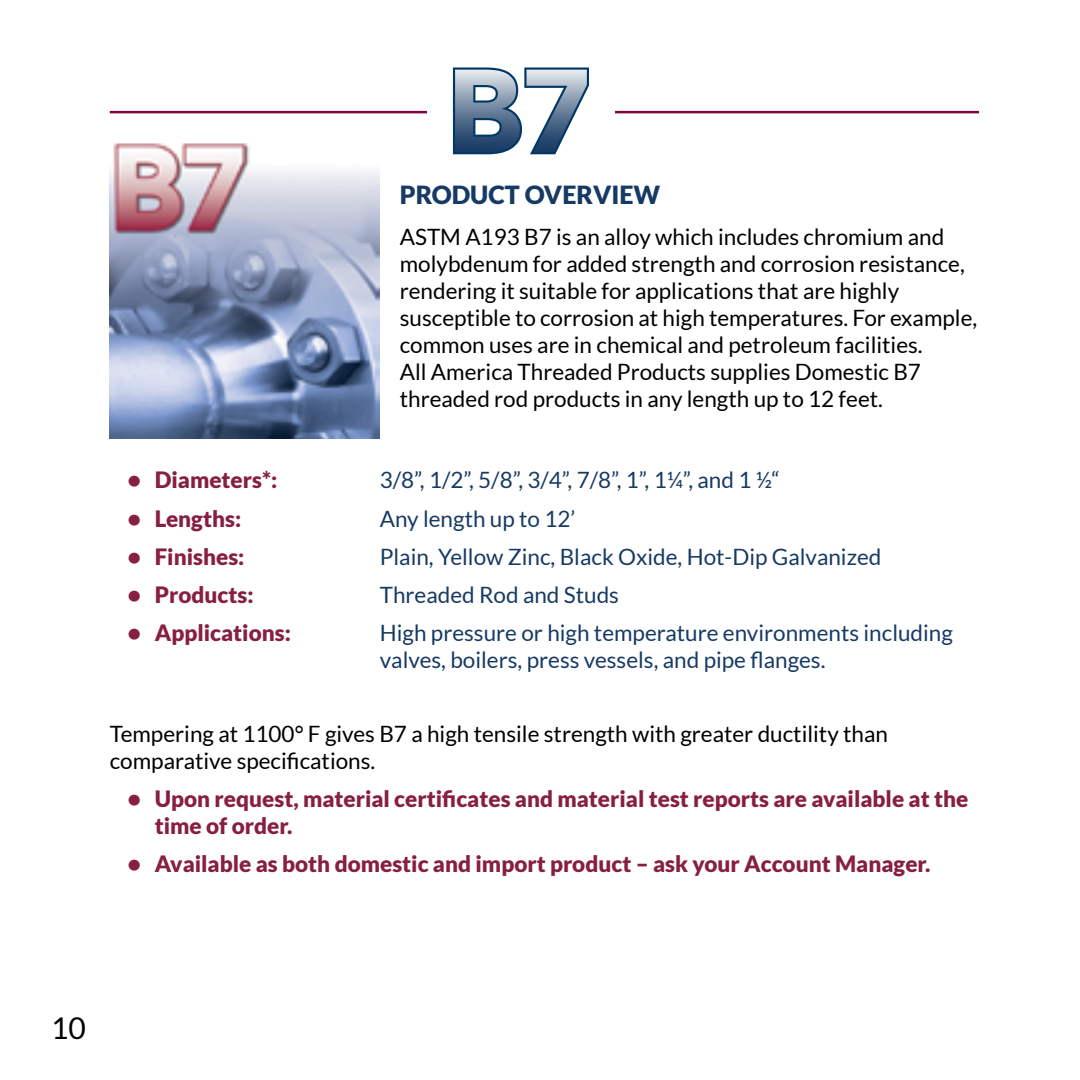
<style>
.page{position:relative;width:1080px;height:1080px;background:#fff}
.page>*{position:absolute;margin:0;border:0;box-sizing:border-box;transform-origin:0 0}
.t1{font:30px "Lato";color:#000}
.t2{font:900 25px "Lato";color:#173a64}
.t3{font:22.5px/27px "Lato";color:#000}
.t4{font:22.5px/27px "Lato";color:#173a64}
.t5{font:900 22.5px/27px "Lato";color:#871f41}
</style>
<div class="page">
<hr style="left:110px;top:111px;width:869px;height:2px;background:#83003f">
<img style="left:110px;top:144px;width:269px;height:295px">
<div style="left:428px;top:70px;width:187px;height:63px;background:#fff"></div>
<svg style="left:453px;top:68px;width:136px;height:86px"></svg>
<p class="t2" style="left:400px;top:180px;width:262px">PRODUCT OVERVIEW</p>
<p class="t3" style="left:400px;top:224px;width:579px">ASTM A193 B7 is an alloy which includes chromium and molybdenum for added strength and corrosion resistance, rendering it suitable for applications that are highly susceptible to corrosion at high temperatures. For example, common uses are in chemical and petroleum facilities.<br>All America Threaded Products supplies Domestic B7 threaded rod products in any length up to 12 feet.</p>
<p class="t5" style="left:128px;top:466px;width:151px">• Diameters*:</p>
<p class="t4" style="left:380px;top:467px;width:402px">3/8”, 1/2”, 5/8”, 3/4”, 7/8”, 1”, 1¼”, and 1 ½“</p>
<p class="t5" style="left:128px;top:504px;width:115px">• Lengths:</p>
<p class="t4" style="left:380px;top:505px;width:197px">Any length up to 12’</p>
<p class="t5" style="left:128px;top:543px;width:118px">• Finishes:</p>
<p class="t4" style="left:380px;top:543px;width:503px">Plain, Yellow Zinc, Black Oxide, Hot-Dip Galvanized</p>
<p class="t5" style="left:128px;top:581px;width:127px">• Products:</p>
<p class="t4" style="left:380px;top:581px;width:241px">Threaded Rod and Studs</p>
<p class="t5" style="left:128px;top:619px;width:165px">• Applications:</p>
<p class="t4" style="left:380px;top:620px;width:575px">High pressure or high temperature environments including valves, boilers, press vessels, and pipe flanges.</p>
<p class="t3" style="left:110px;top:720px;width:780px">Tempering at 1100° F gives B7 a high tensile strength with greater ductility than comparative specifications.</p>
<p class="t5" style="left:155px;top:785px;width:815px;text-indent:-27px">• Upon request, material certificates and material test reports are available at the time of order.</p>
<p class="t5" style="left:128px;top:850px;width:804px">• Available as both domestic and import product – ask your Account Manager.</p>
<h1 class="t1" style="left:51px;top:1012px;width:36px">10</h1>
</div>
